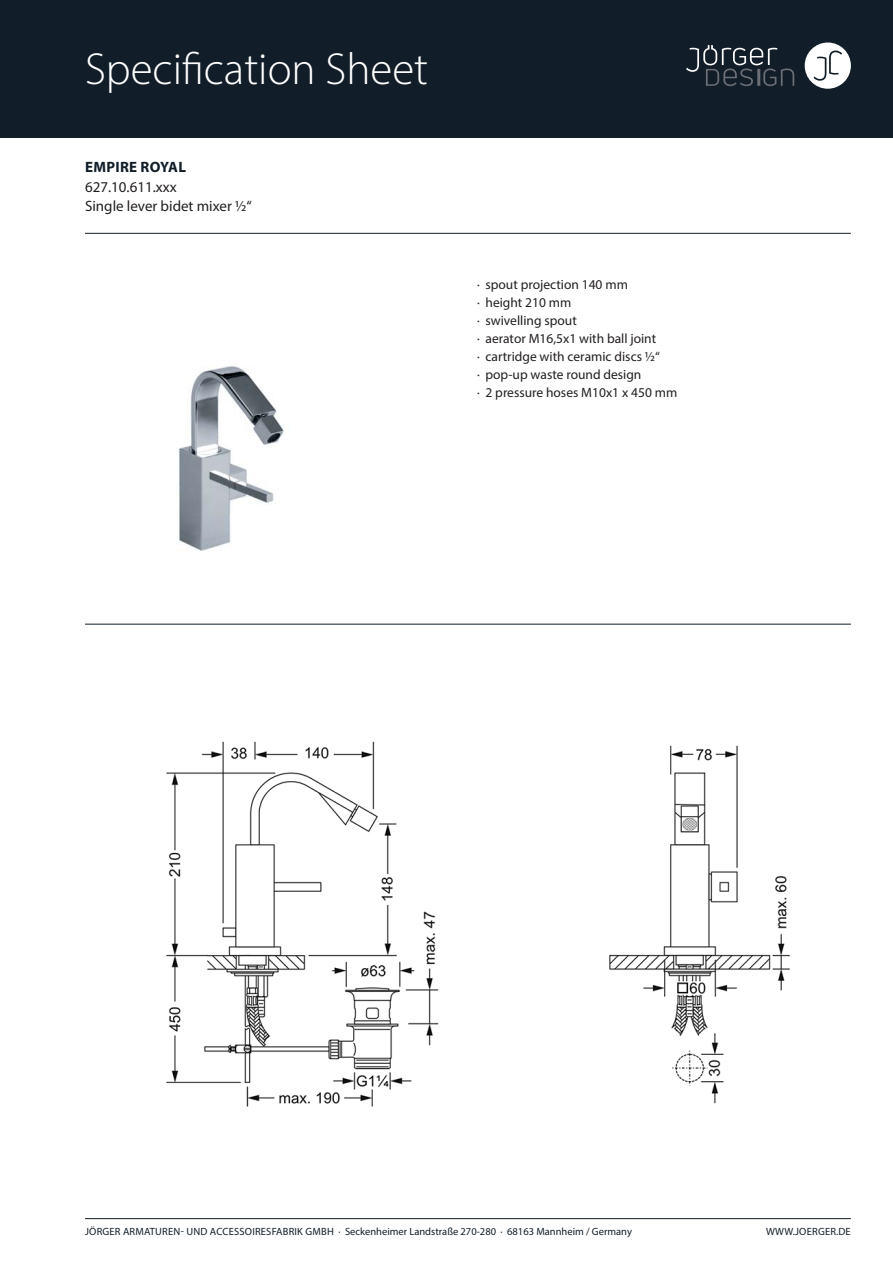
<style>
.page{position:relative;width:893px;height:1263px;background:#fff}
.page>*{position:absolute;margin:0;border:0;box-sizing:border-box;transform-origin:0 0}
.t1{font:300 45px "Myriad Pro";color:#fff}
.t2{font:15px "Myriad Pro";color:#231f20}
.t3{font:700 15px "Myriad Pro";letter-spacing:.02em;color:#111e29}
.t4{font:13.5px/18px "Myriad Pro";color:#231f20}
.t5{font:10.5px "Myriad Pro";letter-spacing:.005em;color:#111e29}
</style>
<div class="page">
<div style="left:0;top:0;width:893px;height:138px;background:#111e29"></div>
<div style="left:805px;top:43px;width:46px;height:46px;background:#fff;border-radius:50%"></div>
<svg style="left:814px;top:51px;width:28px;height:30px"></svg>
<svg style="left:686px;top:45px;width:108px;height:41px"></svg>
<hr style="left:85px;top:1218px;width:766px;height:1px;background:#111e29">
<hr style="left:85px;top:233px;width:766px;height:1px;background:#111e29">
<hr style="left:85px;top:624px;width:766px;height:1px;background:#111e29">
<img style="left:179px;top:366px;width:105px;height:185px">
<img style="left:166px;top:741px;width:624px;height:366px">
<h1 class="t1" style="left:85px;top:52px;width:345px">Specification Sheet</h1>
<p class="t3" style="left:85px;top:161px;width:102px">EMPIRE ROYAL</p>
<p class="t2" style="left:85px;top:200px;width:168px">Single lever bidet mixer ½“</p>
<p class="t2" style="left:85px;top:181px;width:93px">627.10.611.xxx</p>
<p class="t4" style="left:477px;top:277px;width:202px">· spout projection 140 mm<br>· height 210 mm<br>· swivelling spout<br>· aerator M16,5x1 with ball joint<br>· cartridge with ceramic discs ½“<br>· pop-up waste round design<br>· 2 pressure hoses M10x1 x 450 mm</p>
<p class="t5" style="left:85px;top:1228px;width:548px">JÖRGER ARMATUREN- UND ACCESSOIRESFABRIK GMBH · Seckenheimer Landstraße 270-280 · 68163 Mannheim / Germany</p>
<p class="t5" style="left:766px;top:1228px;width:86px">WWW.JOERGER.DE</p>
</div>
